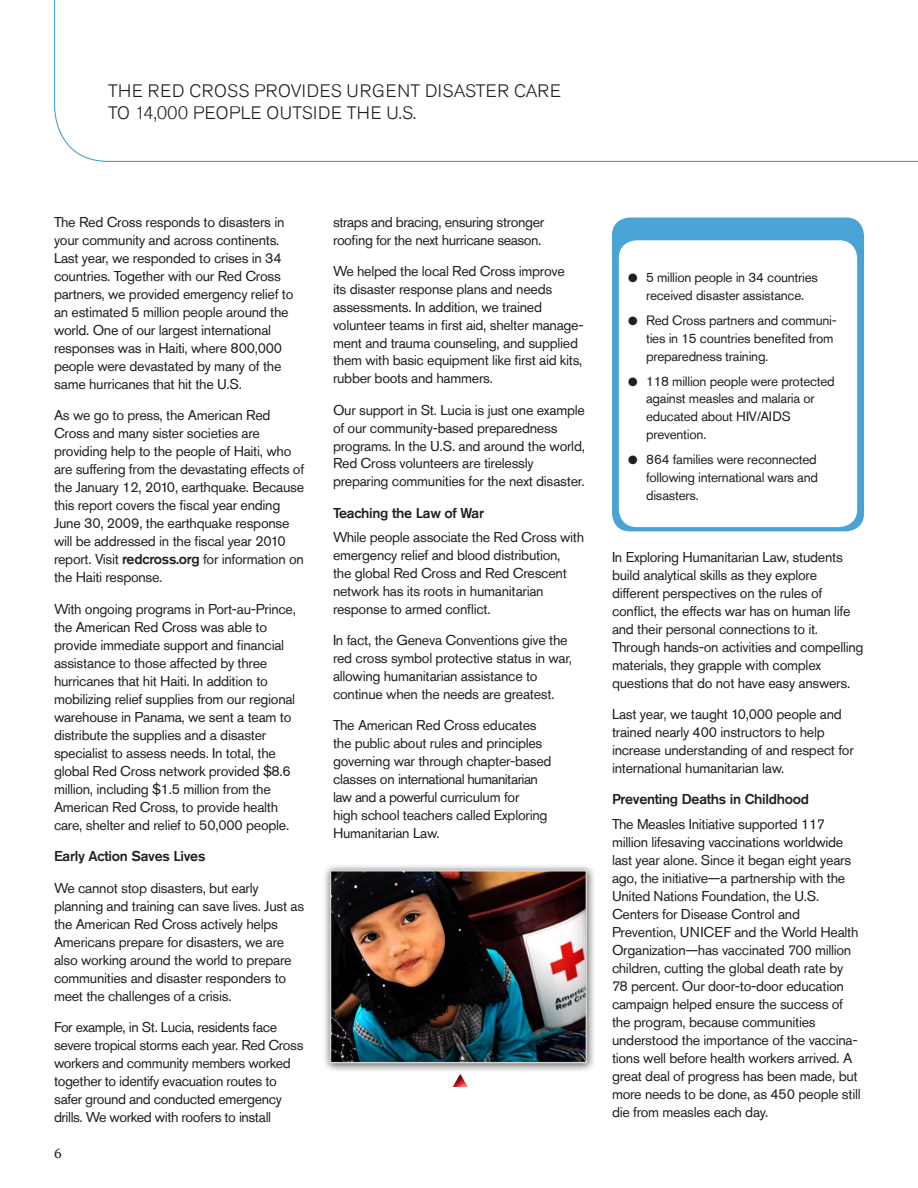
<style>
.page{position:relative;width:918px;height:1188px;background:#fff}
.page>*{position:absolute;margin:0;border:0;box-sizing:border-box;transform-origin:0 0}
.t1{font:300 18px "Akzidenz Grotesk Std";letter-spacing:.03em;color:#231f20}
.t2{font:300 18px "Akzidenz Grotesk Std";letter-spacing:.05em;color:#231f20}
.t3{font:14.25px/18px "Akzidenz Grotesk Std";letter-spacing:-.02em;color:#231f20}
.t4{font:500 14.25px "Akzidenz Grotesk Std";letter-spacing:-.02em;color:#231f20}
.t5{font:13.5px/18px "Akzidenz Grotesk Std";letter-spacing:-.02em;color:#231f20}
.t6{font:13.5px "Georgia";color:#231f20}
.s1{font-weight:500}
</style>
<div class="page">
<div style="left:612px;top:218px;width:252px;height:313px;background:#4aa3d5;border-radius:18px"></div>
<div style="left:619px;top:240px;width:238px;height:287px;background:#fff;border-radius:18px"></div>
<svg style="left:54px;top:0;width:864px;height:162px"></svg>
<div style="left:322px;top:863px;width:274px;height:210px;background:#231f20;opacity:.75"></div>
<img style="left:333px;top:873px;width:251px;height:187px">
<div style="left:330px;top:870px;width:257px;height:193px;border:2px solid #d1d2d4"></div>
<div style="left:442px;top:1067px;width:27px;height:24px;background:#231f20;opacity:.75"></div>
<svg style="left:453px;top:1074px;width:15px;height:14px"></svg>
<p class="t1" style="left:108px;top:80px;width:159px">THE RED CROSS PRO</p>
<p class="t1" style="left:291px;top:80px;width:197px">VIDES URGENT DISASTER</p>
<p class="t1" style="left:514px;top:80px;width:13px">CARE</p>
<p class="t1" style="left:108px;top:103px;width:98px">TO 14,000 PEOP</p>
<p class="t2" style="left:241px;top:103px;width:177px">LE OUTSIDE THE U.S.</p>
<p class="t3" style="left:54px;top:213px;width:241px">The Red Cross responds to disasters in your community and across continents.<br>Last year, we responded to crises in 34 countries. Together with our Red Cross partners, we provided emergency relief to an estimated 5 million people around the world. One of our largest international responses was in Haiti, where 800,000 people were devastated by many of the same hurricanes that hit the U.S.</p>
<p class="t3" style="left:54px;top:406px;width:252px">As we go to press, the American Red Cross and many sister societies are providing help to the people of Haiti, who are suffering from the devastating effects of the January 12, 2010, earthquake. Because this report covers the fiscal year ending June 30, 2009, the earthquake response will be addressed in the fiscal year 2010 report. Visit <span class="s1">redcross.org</span> for information on the Haiti response.</p>
<p class="t3" style="left:54px;top:600px;width:244px">With ongoing programs in Port-au-Prince, the American Red Cross was able to provide immediate support and financial assistance to those affected by three hurricanes that hit Haiti. In addition to mobilizing relief supplies from our regional warehouse in Panama, we sent a team to distribute the supplies and a disaster specialist to assess needs. In total, the global Red Cross network provided $8.6 million, including $1.5 million from the American Red Cross, to provide health care, shelter and relief to 50,000 people.</p>
<p class="t4" style="left:54px;top:847px;width:153px">Early Action Saves Lives</p>
<p class="t3" style="left:54px;top:879px;width:252px">We cannot stop disasters, but early planning and training can save lives. Just as the American Red Cross actively helps Americans prepare for disasters, we are also working around the world to prepare communities and disaster responders to meet the challenges of a crisis.</p>
<p class="t3" style="left:54px;top:1018px;width:251px">For example, in St. Lucia, residents face severe tropical storms each year. Red Cross workers and community members worked together to identify evacuation routes to safer ground and conducted emergency drills. We worked with roofers to install</p>
<p class="t6" style="left:54px;top:1145px;width:9px">6</p>
<p class="t3" style="left:333px;top:213px;width:213px">straps and bracing, ensuring stronger roofing for the next hurricane season.</p>
<p class="t3" style="left:333px;top:262px;width:252px">We helped the local Red Cross improve<br>its disaster response plans and needs assessments. In addition, we trained volunteer teams in first aid, shelter manage&shy;ment and trauma counseling, and supplied them with basic equipment like first aid kits, rubber boots and hammers.</p>
<p class="t3" style="left:333px;top:401px;width:253px">Our support in St. Lucia is just one example of our community-based preparedness programs. In the U.S. and around the world, Red Cross volunteers are tirelessly preparing communities for the next disaster.</p>
<p class="t4" style="left:333px;top:504px;width:153px">Teaching the Law of War</p>
<p class="t3" style="left:333px;top:528px;width:253px">While people associate the Red Cross with emergency relief and blood distribution,<br>the global Red Cross and Red Crescent network has its roots in humanitarian response to armed conflict.</p>
<p class="t3" style="left:333px;top:631px;width:241px">In fact, the Geneva Conventions give the red cross symbol protective status in war, allowing humanitarian assistance to continue when the needs are greatest.</p>
<p class="t3" style="left:333px;top:716px;width:220px">The American Red Cross educates the public about rules and principles governing war through chapter-based classes on international humanitarian law and a powerful curriculum for<br>high school teachers called Exploring Humanitarian Law.</p>
<p class="t5" style="left:628px;top:268px;width:191px;text-align:center">● 5 million people in 34 countries received disaster assistance.</p>
<p class="t5" style="left:646px;top:311px;width:192px;text-indent:-18px">● Red Cross partners and communi&shy;ties in 15 countries benefited from preparedness training.</p>
<p class="t5" style="left:646px;top:372px;width:190px;text-indent:-18px">● 118 million people were protected against measles and malaria or educated about HIV/AIDS prevention.</p>
<p class="t5" style="left:646px;top:450px;width:173px;text-align:justify;text-indent:-18px">● 864 families were reconnected following international wars and disasters.</p>
<p class="t3" style="left:612px;top:548px;width:253px">In Exploring Humanitarian Law, students build analytical skills as they explore different perspectives on the rules of conflict, the effects war has on human life and their personal connections to it.<br>Through hands-on activities and compelling materials, they grapple with complex questions that do not have easy answers.</p>
<p class="t3" style="left:612px;top:705px;width:243px">Last year, we taught 10,000 people and trained nearly 400 instructors to help increase understanding of and respect for international humanitarian law.</p>
<p class="t4" style="left:612px;top:790px;width:199px">Preventing Deaths in Childhood</p>
<p class="t3" style="left:612px;top:815px;width:250px">The Measles Initiative supported 117 million lifesaving vaccinations worldwide last year alone. Since it began eight years ago, the initiative—a partnership with the United Nations Foundation, the U.S.<br>Centers for Disease Control and Prevention, UNICEF and the World Health Organization—has vaccinated 700 million children, cutting the global death rate by 78 percent. Our door-to-door education campaign helped ensure the success of the program, because communities understood the importance of the vaccina&shy;tions well before health workers arrived. A great deal of progress has been made, but more needs to be done, as 450 people still die from measles each day.</p>
</div>
